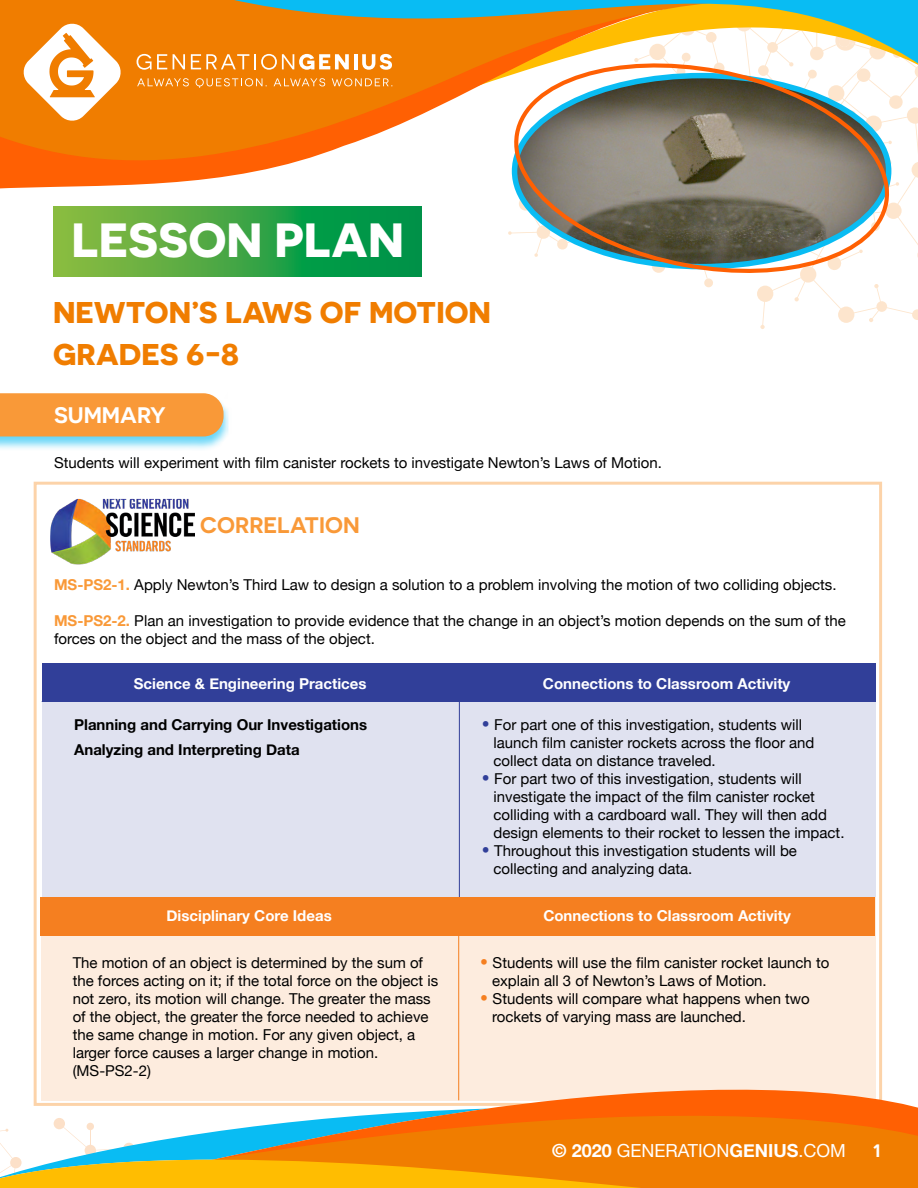
<style>
.page{position:relative;width:918px;height:1188px;background:#fff}
.page>*{position:absolute;margin:0;border:0;box-sizing:border-box;transform-origin:0 0}
.t1{font:700 48px "Novecentosanswide";color:#fff}
.t2{font:700 30px/42.8px "Novecentosanswide";color:#f07d00}
.t3{font:600 22.5px "Novecentosanswide";color:#f99938}
.t4{font:600 22.5px "Novecentosanswide";color:#fff}
.t5{font:18px "Helvetica Neue";color:#fff}
.t6{font:600 18px "Novecentosanswide";color:#fff}
.t7{font:15px/18px "Helvetica Neue";color:#000}
.t8{font:700 15px "Helvetica Neue";color:#fff}
.t9{font:700 15px/24.8px "Helvetica Neue";color:#000}
.s1{font-weight:700;color:#f99938}
.s2{font-size:25.5px;color:#313f99}
.s3{font-size:25.5px;color:#f57f20}
.s4{font-weight:700}
</style>
<div class="page">
<div style="left:41px;top:897px;width:834px;height:203px;background:#fdecde"></div>
<hr style="left:458px;top:897px;width:1px;height:203px;background:#f57f20">
<svg style="left:53px;top:211px;width:369px;height:66px;background:#3ca544"></svg>
<div style="left:0;top:392px;width:232px;height:59px;background:#09bcf3;opacity:.6"></div>
<div style="left:0;top:393px;width:224px;height:43px;background:#f99938"></div>
<svg style="left:508px;top:195px;width:410px;height:134px"></svg>
<svg style="left:53px;top:195px;width:648px;height:16px"></svg>
<svg style="left:0;top:0;width:918px;height:195px"></svg>
<svg style="left:181px;top:0;width:737px;height:73px"></svg>
<img style="left:50px;top:499px;width:145px;height:66px">
<div style="left:42px;top:665px;width:834px;height:232px;background:#e0e2f0"></div>
<div style="left:42px;top:664px;width:834px;height:38px;background:#313f99"></div>
<hr style="left:459px;top:665px;width:1px;height:232px;background:#313f99">
<svg style="left:137px;top:54px;width:30px;height:16px"></svg>
<svg style="left:173px;top:54px;width:12px;height:15px"></svg>
<svg style="left:191px;top:54px;width:158px;height:16px"></svg>
<hr style="left:354px;top:54px;width:3px;height:15px;background:#fff">
<svg style="left:362px;top:54px;width:30px;height:16px"></svg>
<svg style="left:137px;top:78px;width:52px;height:8px"></svg>
<svg style="left:196px;top:78px;width:71px;height:10px"></svg>
<svg style="left:274px;top:78px;width:51px;height:8px"></svg>
<svg style="left:332px;top:78px;width:60px;height:8px"></svg>
<svg style="left:22px;top:22px;width:100px;height:100px"></svg>
<svg style="left:213px;top:1083px;width:705px;height:25px"></svg>
<svg style="left:476px;top:1108px;width:442px;height:80px;background:#f37601"></svg>
<svg style="left:0;top:1109px;width:792px;height:79px"></svg>
<div style="left:40px;top:897px;width:835px;height:38px;background:#f57f20"></div>
<h1 class="t1" style="left:71px;top:210px;width:334px">LESSON PLAN</h1>
<h2 class="t2" style="left:53px;top:290px;width:440px">NEWTON’S LAWS OF MOTION<br>GRADES 6-8</h2>
<h3 class="t4" style="left:54px;top:401px;width:113px">SUMMARY</h3>
<p class="t7" style="left:54px;top:454px;width:610px">Students will experiment with film canister rockets to investigate Newton’s Laws of Motion.</p>
<h3 class="t3" style="left:200px;top:511px;width:161px">CORRELATION</h3>
<p class="t7" style="left:54px;top:577px;width:784px"><span class="s1">MS-PS2-1.</span> Apply Newton’s Third Law to design a solution to a problem involving the motion of two colliding objects.</p>
<p class="t7" style="left:54px;top:613px;width:793px"><span class="s1">MS-PS2-2.</span> Plan an investigation to provide evidence that the change in an object’s motion depends on the sum of the forces on the object and the mass of the object.</p>
<p class="t8" style="left:134px;top:672px;width:234px">Science &amp; Engineering Practices</p>
<p class="t8" style="left:543px;top:672px;width:249px">Connections to Classroom Activity</p>
<p class="t9" style="left:74px;top:713px;width:295px">Planning and Carrying Our Investigations<br>Analyzing and Interpreting Data</p>
<p class="t7" style="left:494px;top:717px;width:322px;text-indent:-13px"><span class="s2">•</span> For part one of this investigation, students will launch film canister rockets across the floor and collect data on distance traveled.</p>
<p class="t7" style="left:494px;top:771px;width:352px;text-indent:-13px"><span class="s2">•</span> For part two of this investigation, students will investigate the impact of the film canister rocket colliding with a cardboard wall. They will then add design elements to their rocket to lessen the impact.</p>
<p class="t7" style="left:494px;top:843px;width:305px;text-indent:-13px"><span class="s2">•</span> Throughout this investigation students will be collecting and analyzing data.</p>
<p class="t8" style="left:167px;top:904px;width:167px">Disciplinary Core Ideas</p>
<p class="t8" style="left:543px;top:904px;width:249px">Connections to Classroom Activity</p>
<p class="t7" style="left:73px;top:954px;width:367px">The motion of an object is determined by the sum of the forces acting on it; if the total force on the object is not zero, its motion will change. The greater the mass of the object, the greater the force needed to achieve the same change in motion. For any given object, a larger force causes a larger change in motion. (MS-PS2-2)</p>
<p class="t7" style="left:492px;top:954px;width:339px;text-indent:-13px"><span class="s3">•</span> Students will use the film canister rocket launch to explain all 3 of Newton’s Laws of Motion.</p>
<p class="t7" style="left:492px;top:990px;width:319px;text-indent:-13px"><span class="s3">•</span> Students will compare what happens when two rockets of varying mass are launched.</p>
<p class="t5" style="left:552px;top:1138px;width:295px"><span class="s4">© 2020</span> GENERATION<span class="s4">GENIUS</span>.COM</p>
<p class="t6" style="left:873px;top:1140px;width:10px">1</p>
</div>
